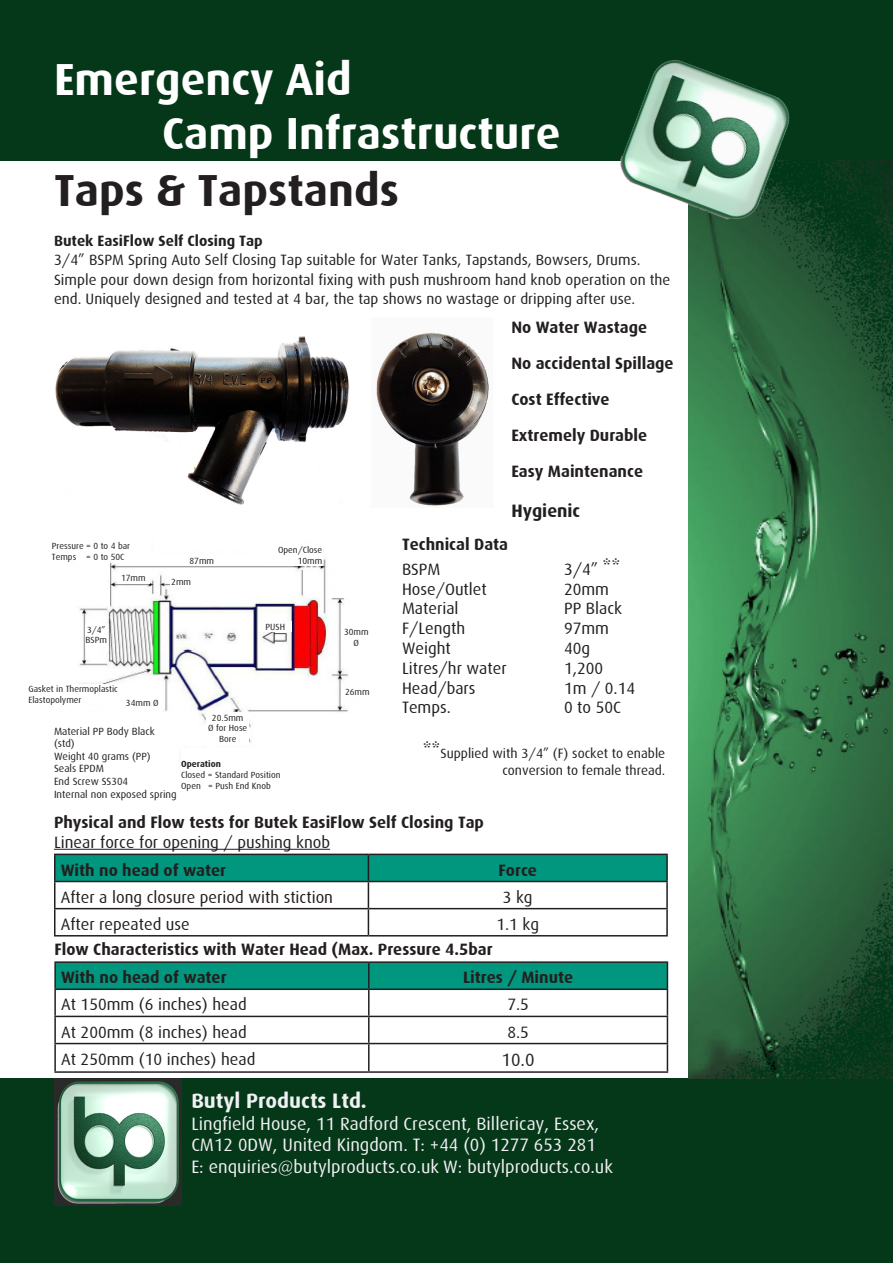
<style>
.page{position:relative;width:893px;height:1263px;background:#fff}
.page>*{position:absolute;margin:0;border:0;box-sizing:border-box;transform-origin:0 0}
.t1{font:700 45px "Dax";color:#fff}
.t2{font:700 45px "Dax";color:#231f20}
.t3{font:700 21px "Dax";color:#f0f1f2}
.t4{font:18px/21.6px "Dax";color:#f0f1f2}
.t5{font:700 18px "Dax";color:#231f20}
.t6{font:18px "Dax";color:#231f20}
.t7{font:16.5px "Dax";color:#231f20}
.t8{font:700 16.5px "Dax";color:#231f20}
.t9{font:15px/19.5px "Dax";color:#231f20}
.t10{font:700 15px "Dax";color:#231f20}
.t11{font:13.5px/16.2px "Dax";color:#231f20;text-align:right}
.t12{font:10.5px/12.6px "Dax";color:#231f20}
.t13{font:9px/10.8px "Dax";color:#231f20}
.t14{font:700 9px "Dax";color:#231f20}
.s1{font-size:21px}
</style>
<div class="page">
<div style="left:0;top:1078px;width:893px;height:185px;background:#053719"></div>
<div style="left:0;top:0;width:893px;height:160px;background:#053719"></div>
<img style="left:689px;top:160px;width:204px;height:918px">
<img style="left:54px;top:1078px;width:128px;height:127px">
<img style="left:55px;top:332px;width:434px;height:174px">
<img style="left:78px;top:550px;width:270px;height:193px">
<div style="left:54px;top:712px;width:124px;height:92px;background:#fff"></div>
<div style="left:121px;top:697px;width:43px;height:13px;background:#fff"></div>
<div style="left:28px;top:684px;width:93px;height:20px;background:#fff"></div>
<div style="left:257px;top:715px;width:121px;height:66px;background:#fff"></div>
<div style="left:206px;top:712px;width:43px;height:33px;background:#fff"></div>
<div style="left:341px;top:687px;width:33px;height:10px;background:#fff"></div>
<div style="left:341px;top:627px;width:31px;height:24px;background:#fff"></div>
<div style="left:259px;top:621px;width:33px;height:10px;background:#fff"></div>
<div style="left:268px;top:545px;width:54px;height:21px;background:#fff"></div>
<div style="left:154px;top:538px;width:105px;height:13px;background:#fff"></div>
<div style="left:185px;top:556px;width:33px;height:10px;background:#fff"></div>
<div style="left:52px;top:541px;width:92px;height:20px;background:#fff"></div>
<div style="left:117px;top:573px;width:33px;height:10px;background:#fff"></div>
<div style="left:170px;top:577px;width:22px;height:10px;background:#fff"></div>
<div style="left:85px;top:624px;width:23px;height:25px;background:#fff"></div>
<hr style="left:54px;top:849px;width:276px;height:1px;background:#231f20">
<hr style="left:54px;top:854px;width:314px;height:1px;background:#231f20">
<hr style="left:54px;top:855px;width:2px;height:26px;background:#231f20">
<hr style="left:368px;top:854px;width:300px;height:1px;background:#231f20">
<hr style="left:666px;top:855px;width:2px;height:26px;background:#231f20">
<hr style="left:54px;top:881px;width:314px;height:1px;background:#231f20">
<hr style="left:54px;top:882px;width:2px;height:26px;background:#231f20">
<hr style="left:368px;top:881px;width:300px;height:1px;background:#231f20">
<hr style="left:666px;top:882px;width:2px;height:26px;background:#231f20">
<hr style="left:54px;top:908px;width:314px;height:1px;background:#231f20">
<hr style="left:54px;top:909px;width:2px;height:26px;background:#231f20">
<hr style="left:368px;top:908px;width:300px;height:1px;background:#231f20">
<svg style="left:55px;top:854px;width:612px;height:81px"></svg>
<hr style="left:666px;top:909px;width:2px;height:26px;background:#231f20">
<hr style="left:54px;top:935px;width:314px;height:1px;background:#231f20">
<hr style="left:368px;top:935px;width:300px;height:1px;background:#231f20">
<hr style="left:54px;top:961px;width:315px;height:2px;background:#231f20">
<hr style="left:54px;top:963px;width:2px;height:25px;background:#231f20">
<hr style="left:369px;top:961px;width:299px;height:2px;background:#231f20">
<hr style="left:54px;top:988px;width:315px;height:2px;background:#231f20">
<hr style="left:54px;top:990px;width:2px;height:26px;background:#231f20">
<hr style="left:54px;top:1016px;width:315px;height:1px;background:#231f20">
<hr style="left:54px;top:1017px;width:2px;height:26px;background:#231f20">
<hr style="left:54px;top:1043px;width:315px;height:1px;background:#231f20">
<hr style="left:54px;top:1044px;width:2px;height:27px;background:#231f20">
<svg style="left:55px;top:962px;width:613px;height:109px"></svg>
<hr style="left:54px;top:1071px;width:315px;height:2px;background:#231f20">
<hr style="left:369px;top:1071px;width:299px;height:2px;background:#231f20">
<img style="left:608px;top:60px;width:193px;height:173px">
<p class="t1" style="left:54px;top:54px;width:299px">Emergency Aid</p>
<p class="t1" style="left:162px;top:108px;width:400px">Camp Infrastructure</p>
<p class="t2" style="left:54px;top:165px;width:346px">Taps &amp; Tapstands</p>
<p class="t10" style="left:54px;top:232px;width:210px">Butek EasiFlow Self Closing Tap</p>
<p class="t9" style="left:54px;top:251px;width:588px">3/4” BSPM Spring Auto Self Closing Tap suitable for Water Tanks, Tapstands, Bowsers, Drums.</p>
<p class="t9" style="left:54px;top:270px;width:618px">Simple pour down design from horizontal fixing with push mushroom hand knob operation on the end. Uniquely designed and tested at 4 bar, the tap shows no wastage or dripping after use.</p>
<p class="t13" style="left:52px;top:541px;width:80px">Pressure = 0 to 4 bar</p>
<p class="t13" style="left:52px;top:552px;width:74px">Temps = 0 to 50C</p>
<p class="t13" style="left:121px;top:573px;width:26px">17mm</p>
<p class="t13" style="left:87px;top:624px;width:20px">3/4”</p>
<p class="t13" style="left:86px;top:635px;width:23px">BSPm</p>
<p class="t13" style="left:278px;top:545px;width:46px">Open/Close</p>
<p class="t13" style="left:189px;top:555px;width:26px">87mm</p>
<p class="t13" style="left:298px;top:555px;width:26px">10mm</p>
<p class="t13" style="left:171px;top:576px;width:21px">2mm</p>
<p class="t13" style="left:266px;top:621px;width:21px">PUSH</p>
<p class="t13" style="left:28px;top:684px;width:91px">Gasket in Thermoplastic<br>Elastopolymer</p>
<p class="t13" style="left:126px;top:697px;width:34px">34mm Ø</p>
<p class="t13" style="left:212px;top:712px;width:33px">20.5mm</p>
<p class="t13" style="left:208px;top:723px;width:41px;text-align:center">Ø for Hose<br>Bore</p>
<p class="t12" style="left:54px;top:725px;width:102px">Material PP Body Black (std)</p>
<p class="t12" style="left:54px;top:750px;width:98px">Weight 40 grams (PP)</p>
<p class="t12" style="left:54px;top:762px;width:51px">Seals EPDM</p>
<p class="t12" style="left:54px;top:775px;width:76px">End Screw SS304</p>
<p class="t12" style="left:54px;top:788px;width:124px">Internal non exposed spring</p>
<p class="t14" style="left:181px;top:759px;width:41px">Operation</p>
<p class="t13" style="left:181px;top:769px;width:101px">Closed = Standard Position</p>
<p class="t13" style="left:181px;top:780px;width:91px">Open = Push End Knob</p>
<p class="t13" style="left:344px;top:627px;width:26px">30mm</p>
<p class="t13" style="left:354px;top:637px;width:7px">Ø</p>
<p class="t13" style="left:345px;top:687px;width:26px">26mm</p>
<p class="t8" style="left:511px;top:318px;width:137px">No Water Wastage</p>
<p class="t8" style="left:511px;top:354px;width:164px">No accidental Spillage</p>
<p class="t8" style="left:511px;top:390px;width:100px">Cost Effective</p>
<p class="t8" style="left:511px;top:426px;width:137px">Extremely Durable</p>
<p class="t8" style="left:511px;top:462px;width:133px">Easy Maintenance</p>
<p class="t5" style="left:511px;top:500px;width:70px">Hygienic</p>
<p class="t8" style="left:402px;top:535px;width:108px">Technical Data</p>
<p class="t7" style="left:402px;top:560px;width:40px">BSPM</p>
<p class="t7" style="left:564px;top:560px;width:58px">3/4” <span class="s1">**</span></p>
<p class="t7" style="left:402px;top:580px;width:86px">Hose/Outlet</p>
<p class="t7" style="left:564px;top:580px;width:47px">20mm</p>
<p class="t7" style="left:402px;top:600px;width:58px">Material</p>
<p class="t7" style="left:564px;top:600px;width:60px">PP Black</p>
<p class="t7" style="left:402px;top:619px;width:65px">F/Length</p>
<p class="t7" style="left:564px;top:619px;width:47px">97mm</p>
<p class="t7" style="left:402px;top:639px;width:50px">Weight</p>
<p class="t7" style="left:564px;top:639px;width:28px">40g</p>
<p class="t7" style="left:402px;top:659px;width:106px">Litres/hr water</p>
<p class="t7" style="left:564px;top:659px;width:41px">1,200</p>
<p class="t7" style="left:402px;top:679px;width:75px">Head/bars</p>
<p class="t7" style="left:564px;top:679px;width:73px">1m / 0.14</p>
<p class="t7" style="left:402px;top:699px;width:50px">Temps.</p>
<p class="t7" style="left:564px;top:699px;width:59px">0 to 50C</p>
<p class="t11" style="left:423px;top:746px;width:244px"><span class="s1">**</span>Supplied with 3/4” (F) socket to enable conversion to female thread.</p>
<p class="t8" style="left:54px;top:813px;width:431px">Physical and Flow tests for Butek EasiFlow Self Closing Tap</p>
<p class="t7" style="left:54px;top:833px;width:278px">Linear force for opening / pushing knob</p>
<p class="t8" style="left:61px;top:860px;width:167px">With no head of water</p>
<p class="t8" style="left:498px;top:860px;width:40px">Force</p>
<p class="t7" style="left:61px;top:888px;width:274px">After a long closure period with stiction</p>
<p class="t7" style="left:503px;top:888px;width:31px">3 kg</p>
<p class="t7" style="left:61px;top:915px;width:131px">After repeated use</p>
<p class="t7" style="left:496px;top:915px;width:44px">1.1 kg</p>
<p class="t8" style="left:54px;top:940px;width:440px">Flow Characteristics with Water Head (Max. Pressure 4.5bar</p>
<p class="t8" style="left:61px;top:968px;width:167px">With no head of water</p>
<p class="t8" style="left:463px;top:968px;width:112px">Litres / Minute</p>
<p class="t7" style="left:61px;top:995px;width:187px">At 150mm (6 inches) head</p>
<p class="t7" style="left:507px;top:995px;width:23px">7.5</p>
<p class="t7" style="left:61px;top:1023px;width:187px">At 200mm (8 inches) head</p>
<p class="t7" style="left:507px;top:1023px;width:23px">8.5</p>
<p class="t7" style="left:61px;top:1050px;width:196px">At 250mm (10 inches) head</p>
<p class="t6" style="left:502px;top:1050px;width:35px">10.0</p>
<p class="t3" style="left:191px;top:1089px;width:177px">Butyl Products Ltd.</p>
<p class="t4" style="left:191px;top:1113px;width:423px">Lingfield House, 11 Radford Crescent, Billericay, Essex,<br>CM12 0DW, United Kingdom. T: +44 (0) 1277 653 281<br>E: enquiries@butylproducts.co.uk W: butylproducts.co.uk</p>
</div>
